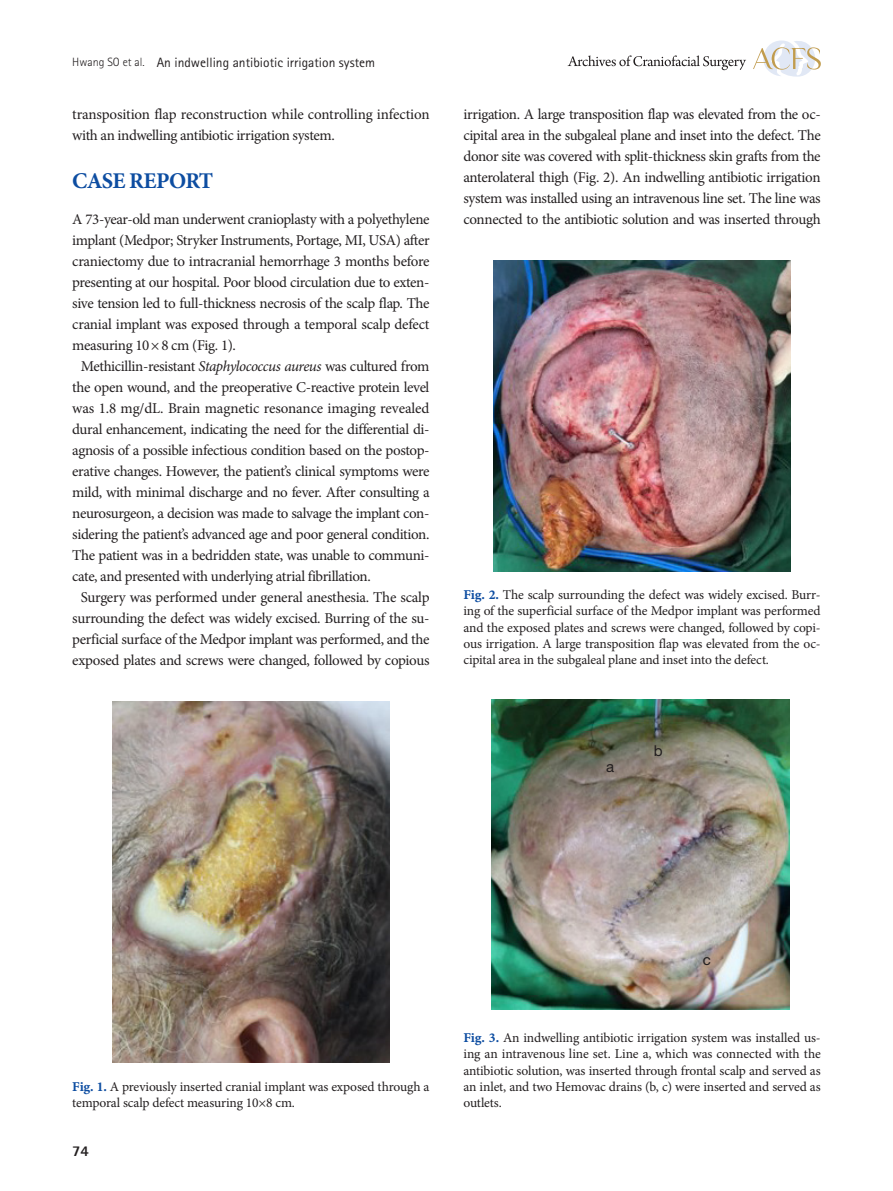
<style>
.page{position:relative;width:893px;height:1191px;background:#fff}
.page>*{position:absolute;margin:0;border:0;box-sizing:border-box;transform-origin:0 0}
.대제목{font:700 22.5px "Minion Pro";letter-spacing:-.03em;color:#0d4da1}
.본문{font:15px/21px "Minion Pro";letter-spacing:-.02em;color:#231f20;text-align:justify}
.본문_0{font:15px/21px "Minion Pro";letter-spacing:-.015em;color:#231f20;text-align:justify}
.그림지문{font:15px "Helvetica Neue LT Std";color:#231f20}
.t1{font:800 15px "Rotis Semi Sans Std";color:#231f20}
.표그림제목{font:13.5px/16.2px "Minion Pro";letter-spacing:-.01em;color:#231f20;text-align:justify}
.t2{font:13.5px "Rotis Sans Serif Std";color:#231f20}
.s1{font-weight:300;font-size:12px}
.s2{font-style:italic}
.s3{font-family:"Minion Pro Bold Capt";color:#0d4da1}
</style>
<div class="page">
<svg style="left:753px;top:40px;width:68px;height:37px"></svg>
<svg style="left:568px;top:55px;width:178px;height:15px"></svg>
<img style="left:113px;top:701px;width:276px;height:361px">
<img style="left:493px;top:261px;width:298px;height:310px">
<img style="left:492px;top:699px;width:297px;height:310px">
<p class="t2" style="left:72px;top:54px;width:304px"><span class="s1">Hwang SO et al.</span> An indwelling antibiotic irrigation system</p>
<p class="본문" style="left:72px;top:103px;width:359px">transposition flap reconstruction while controlling infection with an indwelling antibiotic irrigation system.</p>
<p class="대제목" style="left:72px;top:165px;width:143px">CASE REPORT</p>
<p class="본문_0" style="left:72px;top:208px;width:359px">A 73-year-old man underwent cranioplasty with a polyethylene implant (Medpor; Stryker Instruments, Portage, MI, USA) after craniectomy due to intracranial hemorrhage 3 months before presenting at our hospital. Poor blood circulation due to exten&shy;sive tension led to full-thickness necrosis of the scalp flap. The cranial implant was exposed through a temporal scalp defect measuring 10× 8 cm (Fig. 1).</p>
<p class="본문" style="left:72px;top:355px;width:359px;text-indent:9px">Methicillin-resistant <span class="s2">Staphylococcus aureus</span> was cultured from the open wound, and the preoperative C-reactive protein level was 1.8 mg/dL. Brain magnetic resonance imaging revealed dural enhancement, indicating the need for the differential di&shy;agnosis of a possible infectious condition based on the postop&shy;erative changes. However, the patient’s clinical symptoms were mild, with minimal discharge and no fever. After consulting a neurosurgeon, a decision was made to salvage the implant con&shy;sidering the patient’s advanced age and poor general condition.<br>The patient was in a bedridden state, was unable to communi&shy;cate, and presented with underlying atrial fibrillation.</p>
<p class="본문" style="left:72px;top:586px;width:359px;text-align:center">Surgery was performed under general anesthesia. The scalp surrounding the defect was widely excised. Burring of the su&shy;perficial surface of the Medpor implant was performed, and the exposed plates and screws were changed, followed by copious</p>
<p class="본문" style="left:463px;top:103px;width:359px">irrigation. A large transposition flap was elevated from the oc&shy;cipital area in the subgaleal plane and inset into the defect. The donor site was covered with split-thickness skin grafts from the anterolateral thigh (Fig. 2). An indwelling antibiotic irrigation system was installed using an intravenous line set. The line was connected to the antibiotic solution and was inserted through</p>
<p class="표그림제목" style="left:463px;top:587px;width:359px"><span class="s3">Fig. 2.</span> The scalp surrounding the defect was widely excised. Burr&shy;ing of the superficial surface of the Medpor implant was performed and the exposed plates and screws were changed, followed by copi&shy;ous irrigation. A large transposition flap was elevated from the oc&shy;cipital area in the subgaleal plane and inset into the defect.</p>
<p class="그림지문" style="left:606px;top:758px;width:10px">a</p>
<p class="그림지문" style="left:654px;top:741px;width:10px">b</p>
<p class="표그림제목" style="left:72px;top:1078px;width:359px"><span class="s3">Fig. 1.</span> A previously inserted cranial implant was exposed through a temporal scalp defect measuring 10×8 cm.</p>
<p class="t1" style="left:72px;top:1141px;width:18px">74</p>
<p class="그림지문" style="left:703px;top:951px;width:10px">c</p>
<p class="표그림제목" style="left:463px;top:1030px;width:359px"><span class="s3">Fig. 3.</span> An indwelling antibiotic irrigation system was installed us&shy;ing an intravenous line set. Line a, which was connected with the antibiotic solution, was inserted through frontal scalp and served as an inlet, and two Hemovac drains (b, c) were inserted and served as outlets.</p>
</div>
